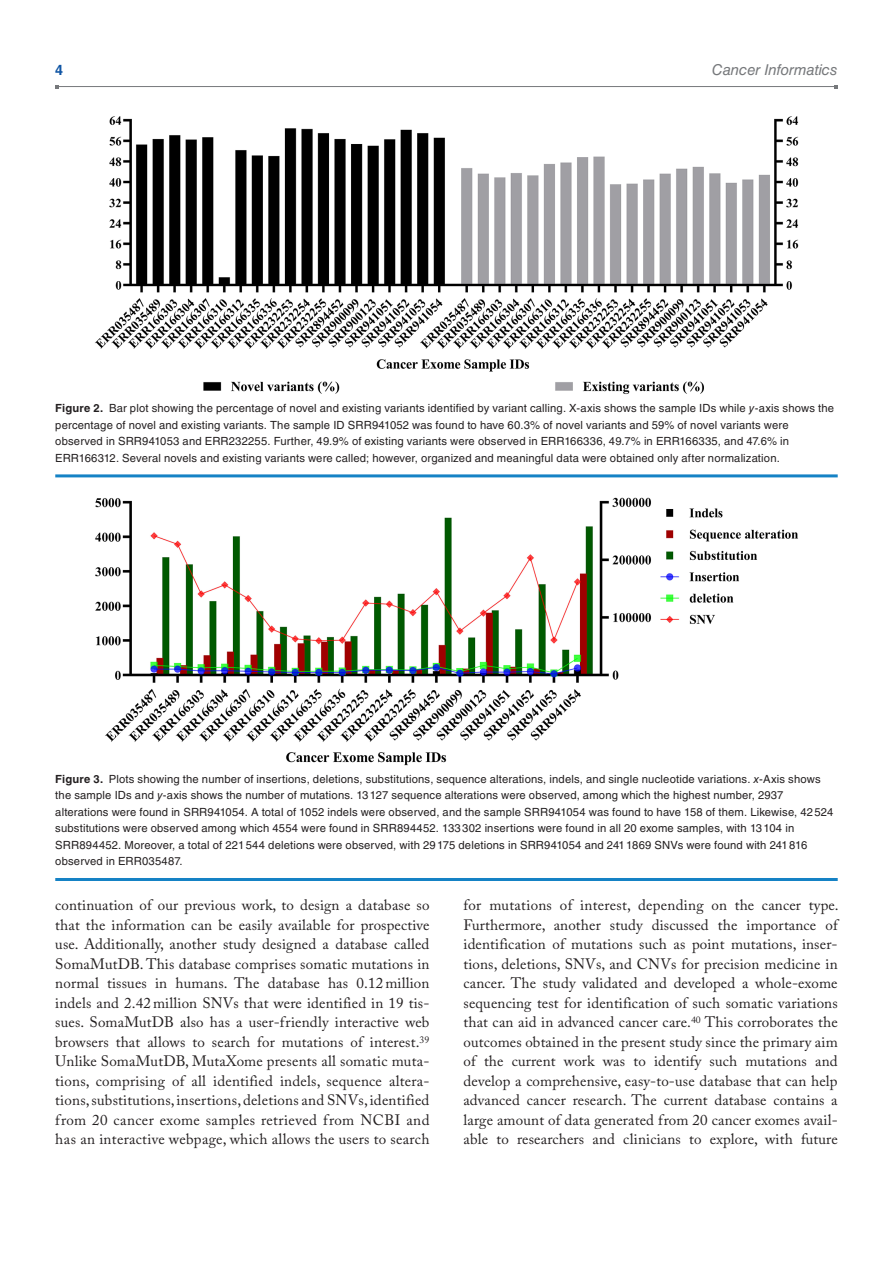
<style>
.page{position:relative;width:893px;height:1263px;background:#fff}
.page>*{position:absolute;margin:0;border:0;box-sizing:border-box;transform-origin:0 0}
.t1{font:15px/19.5px "Adobe Caslon Pro";letter-spacing:.015em;color:#231f20;text-align:justify}
.t2{font:italic 15px "Helvetica LT Std";letter-spacing:-.005em;color:#76787b}
.t3{font:700 14.25px "Helvetica LT Std";color:#1055a4}
.t4{font:11.25px/16.5px "Helvetica LT Std";letter-spacing:.015em;color:#231f20}
.s1{font-weight:700}
.s2{font-style:italic}
</style>
<div class="page">
<hr style="left:57px;top:86px;width:779px;height:1px;background:#76787b">
<hr style="left:55px;top:474px;width:783px;height:3px;background:#1582c5">
<img style="left:95px;top:116px;width:704px;height:279px">
<hr style="left:55px;top:878px;width:783px;height:3px;background:#1582c5">
<img style="left:95px;top:497px;width:703px;height:269px">
<p class="t3" style="left:55px;top:61px;width:9px">4</p>
<p class="t2" style="left:712px;top:61px;width:127px">Cancer Informatics</p>
<p class="t4" style="left:55px;top:400px;width:780px"><span class="s1">Figure 2.</span> Bar plot showing the percentage of novel and existing variants identified by variant calling. X-axis shows the sample IDs while <span class="s2">y</span>-axis shows the percentage of novel and existing variants. The sample ID SRR941052 was found to have 60.3% of novel variants and 59% of novel variants were observed in SRR941053 and ERR232255. Further, 49.9% of existing variants were observed in ERR166336, 49.7% in ERR166335, and 47.6% in ERR166312. Several novels and existing variants were called; however, organized and meaningful data were obtained only after normalization.</p>
<p class="t4" style="left:55px;top:770px;width:779px"><span class="s1">Figure 3.</span> Plots showing the number of insertions, deletions, substitutions, sequence alterations, indels, and single nucleotide variations. <span class="s2">x</span>-Axis shows the sample IDs and <span class="s2">y</span>-axis shows the number of mutations. 13127 sequence alterations were observed, among which the highest number, 2937 alterations were found in SRR941054. A total of 1052 indels were observed, and the sample SRR941054 was found to have 158 of them. Likewise, 42524 substitutions were observed among which 4554 were found in SRR894452. 133302 insertions were found in all 20 exome samples, with 13104 in SRR894452. Moreover, a total of 221544 deletions were observed, with 29175 deletions in SRR941054 and 2411869 SNVs were found with 241816 observed in ERR035487.</p>
<p class="t1" style="left:55px;top:895px;width:376px">continuation of our previous work, to design a database so that the information can be easily available for prospective use. Additionally, another study designed a database called SomaMutDB. This database comprises somatic mutations in normal tissues in humans. The database has 0.12 million indels and 2.42 million SNVs that were identified in 19 tis&shy;sues. SomaMutDB also has a user-friendly interactive web browsers that allows to search for mutations of interest.<sup>39<br></sup>Unlike SomaMutDB, MutaXome presents all somatic muta&shy;tions, comprising of all identified indels, sequence altera&shy;tions, substitutions, insertions, deletions and SNVs, identified from 20 cancer exome samples retrieved from NCBI and has an interactive webpage, which allows the users to search</p>
<p class="t1" style="left:463px;top:895px;width:377px">for mutations of interest, depending on the cancer type.<br>Furthermore, another study discussed the importance of identification of mutations such as point mutations, inser&shy;tions, deletions, SNVs, and CNVs for precision medicine in cancer. The study validated and developed a whole-exome sequencing test for identification of such somatic variations that can aid in advanced cancer care.<sup>40</sup> This corroborates the outcomes obtained in the present study since the primary aim of the current work was to identify such mutations and develop a comprehensive, easy-to-use database that can help advanced cancer research. The current database contains a large amount of data generated from 20 cancer exomes avail&shy;able to researchers and clinicians to explore, with future</p>
</div>
